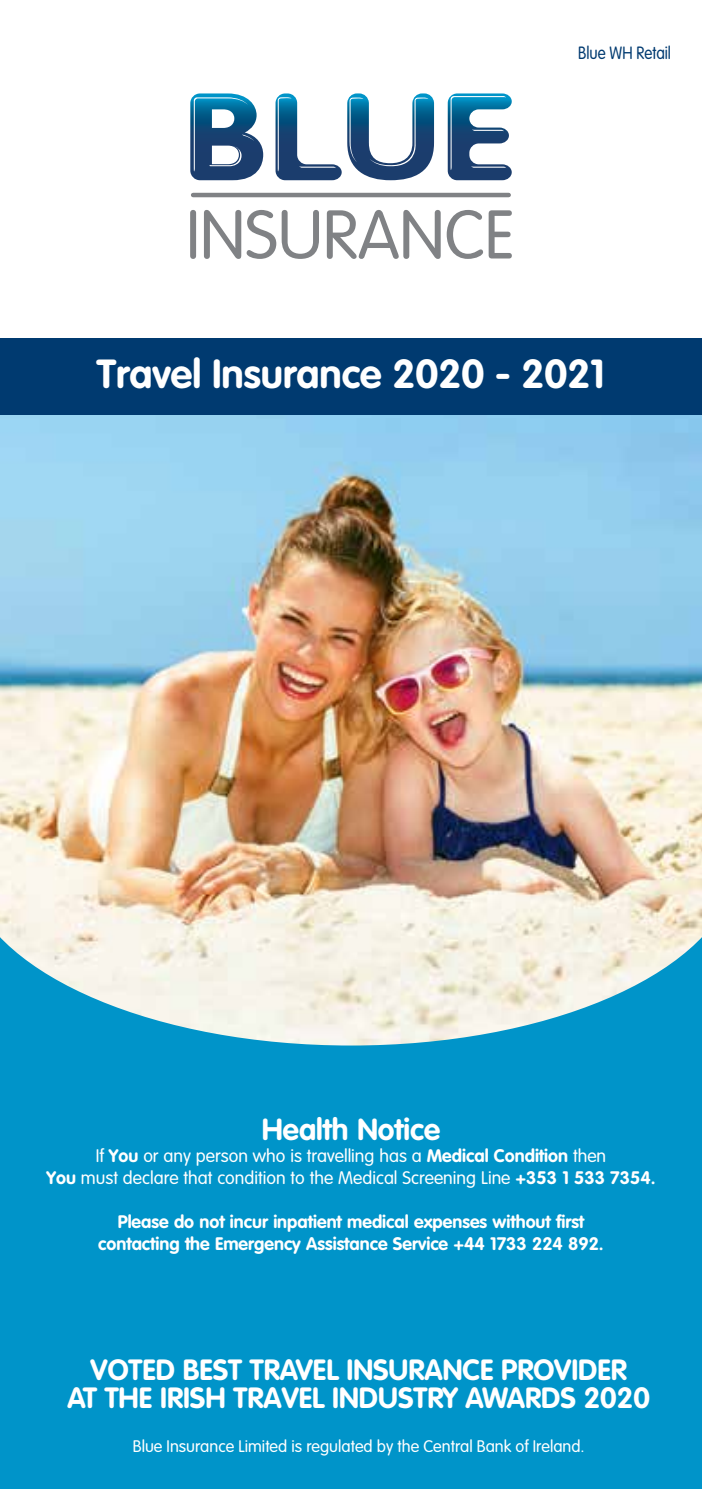
<style>
.page{position:relative;width:702px;height:1489px;background:#fff}
.page>*{position:absolute;margin:0;border:0;box-sizing:border-box;transform-origin:0 0}
.t1{font:700 40px "VAG Rounded Std";color:#fff}
.t2{font:700 30px "VAG Rounded Std";color:#fff}
.t3{font:700 29px/27.5px "VAG Rounded Std";color:#fff;text-align:center}
.t4{font:300 18px/22px "VAG Rounded Std";color:#fff;text-align:center}
.t5{font:700 18px/22px "VAG Rounded Std";color:#fff;text-align:center}
.t6{font:300 17.5px "VAG Rounded Std";color:#003a70;scale:.88 1}
.t7{font:300 16.5px "VAG Rounded Std";color:#fff}
.s1{font-weight:700}
</style>
<div class="page">
<img style="left:0;top:415px;width:702px;height:471px">
<div style="left:0;top:338px;width:702px;height:77px;background:#003a70"></div>
<svg style="left:0;top:886px;width:702px;height:602px;background:#5cb5d0"></svg>
<div style="left:190px;top:210px;width:6px;height:49px;background:#808285;border-radius:3px"></div>
<svg style="left:204px;top:210px;width:115px;height:49px"></svg>
<svg style="left:327px;top:210px;width:113px;height:49px"></svg>
<svg style="left:446px;top:210px;width:66px;height:49px"></svg>
<hr style="left:193px;top:193px;width:315px;height:4px;background:#808285">
<svg style="left:190px;top:93px;width:73px;height:87px"></svg>
<svg style="left:447px;top:93px;width:64px;height:87px"></svg>
<svg style="left:275px;top:93px;width:159px;height:87px"></svg>
<div style="left:0;top:1116px;width:702px;height:261px;background:#0094c9"></div>
<p class="t6" style="left:578px;top:43px;width:107px">Blue WH Retail</p>
<h1 class="t1" style="left:97px;top:350px;width:509px">Travel Insurance 2020 - 2021</h1>
<h2 class="t2" style="left:262px;top:1111px;width:180px">Health Notice</h2>
<p class="t4" style="left:46px;top:1145px;width:610px">If <span class="s1">You</span> or any person who is travelling has a <span class="s1">Medical Condition</span> then<br><span class="s1">You</span> must declare that condition to the Medical Screening Line <span class="s1">+353 1 533 7354.</span></p>
<p class="t5" style="left:98px;top:1211px;width:507px">Please do not incur inpatient medical expenses without first contacting the Emergency Assistance Service +44 1733 224 892.</p>
<h3 class="t3" style="left:68px;top:1356px;width:584px">VOTED BEST TRAVEL INSURANCE PROVIDER<br>AT THE IRISH TRAVEL INDUSTRY AWARDS 2020</h3>
<p class="t7" style="left:133px;top:1436px;width:453px">Blue Insurance Limited is regulated by the Central Bank of Ireland.</p>
</div>
